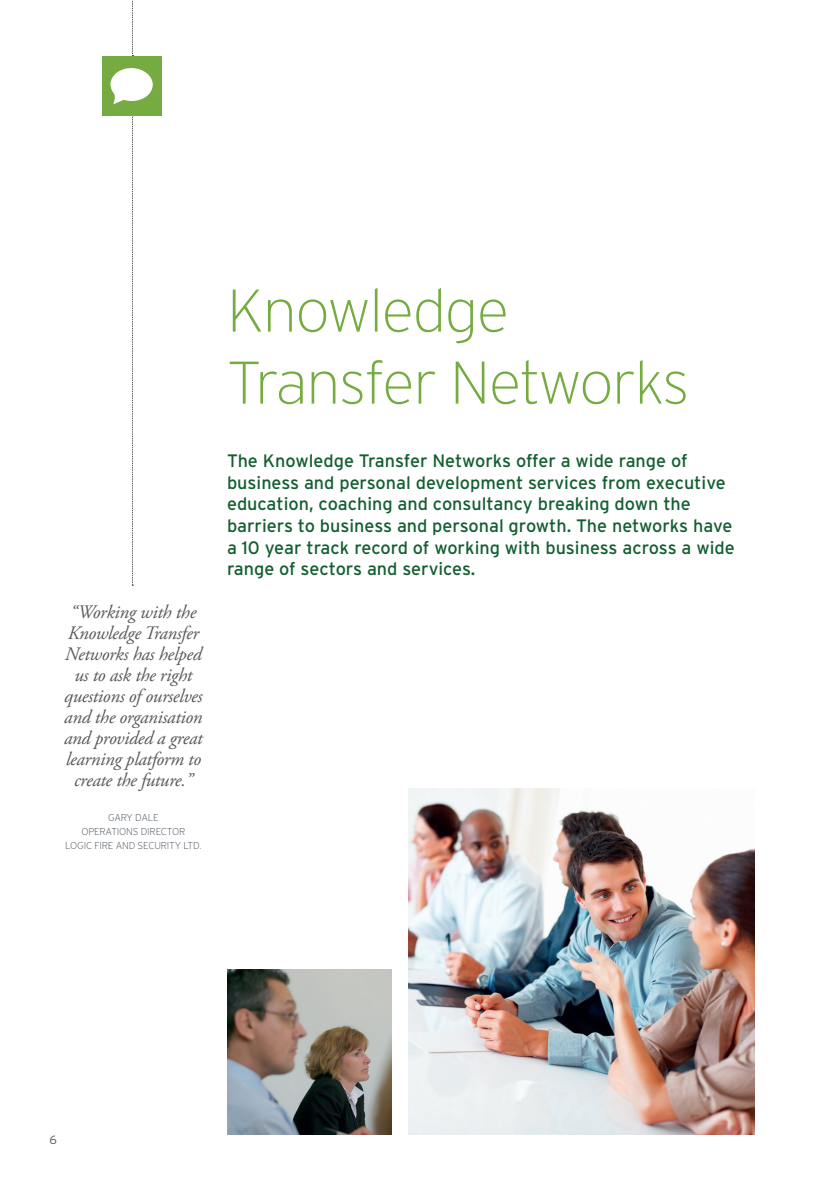
<style>
.page{position:relative;width:840px;height:1191px;background:#fff}
.page>*{position:absolute;margin:0;border:0;box-sizing:border-box;transform-origin:0 0}
.t1{font:200 60px/72px "Interstate";letter-spacing:-.02em;color:#75ab41}
.t2{font:italic 19px/21px "Adobe Garamond Pro";letter-spacing:-.015em;color:#57585a;text-align:center}
.t3{font:18px/21.6px "Interstate";color:#135f31}
.t4{font:300 12px "Interstate";color:#57585a}
.t5{font:200 10px/14px "Interstate";letter-spacing:-.015em;color:#414851;text-align:center}
</style>
<div class="page">
<svg style="left:132px;top:115px;width:1px;height:471px"></svg>
<svg style="left:132px;top:0;width:1px;height:56px"></svg>
<div style="left:102px;top:56px;width:60px;height:59px;background:#75ab41"></div>
<svg style="left:110px;top:68px;width:43px;height:36px"></svg>
<img style="left:408px;top:788px;width:346px;height:346px">
<img style="left:227px;top:969px;width:164px;height:165px">
<p class="t2" style="left:64px;top:602px;width:140px">“Working with the<br>Knowledge Transfer<br>Networks has helped us to ask the right questions of ourselves and the organisation and provided a great learning platform to create the future.”</p>
<p class="t5" style="left:65px;top:810px;width:138px">GARY DALE<br>OPERATIONS DIRECTOR<br>LOGIC FIRE AND SECU RITY LTD.</p>
<h1 class="t1" style="left:227px;top:274px;width:463px">KNOWLEDGE<br>TRANSFER N ETWORKS</h1>
<p class="t3" style="left:227px;top:450px;width:509px">The Knowledge Transfer Networks offer a wide range of business and personal development services from executive education, coaching and consultancy breaking down the barriers to business and personal growth. The networks have a 10 year track record of working with business across a wide range of sectors and services.</p>
<p class="t4" style="left:49px;top:1132px;width:9px">6</p>
</div>
